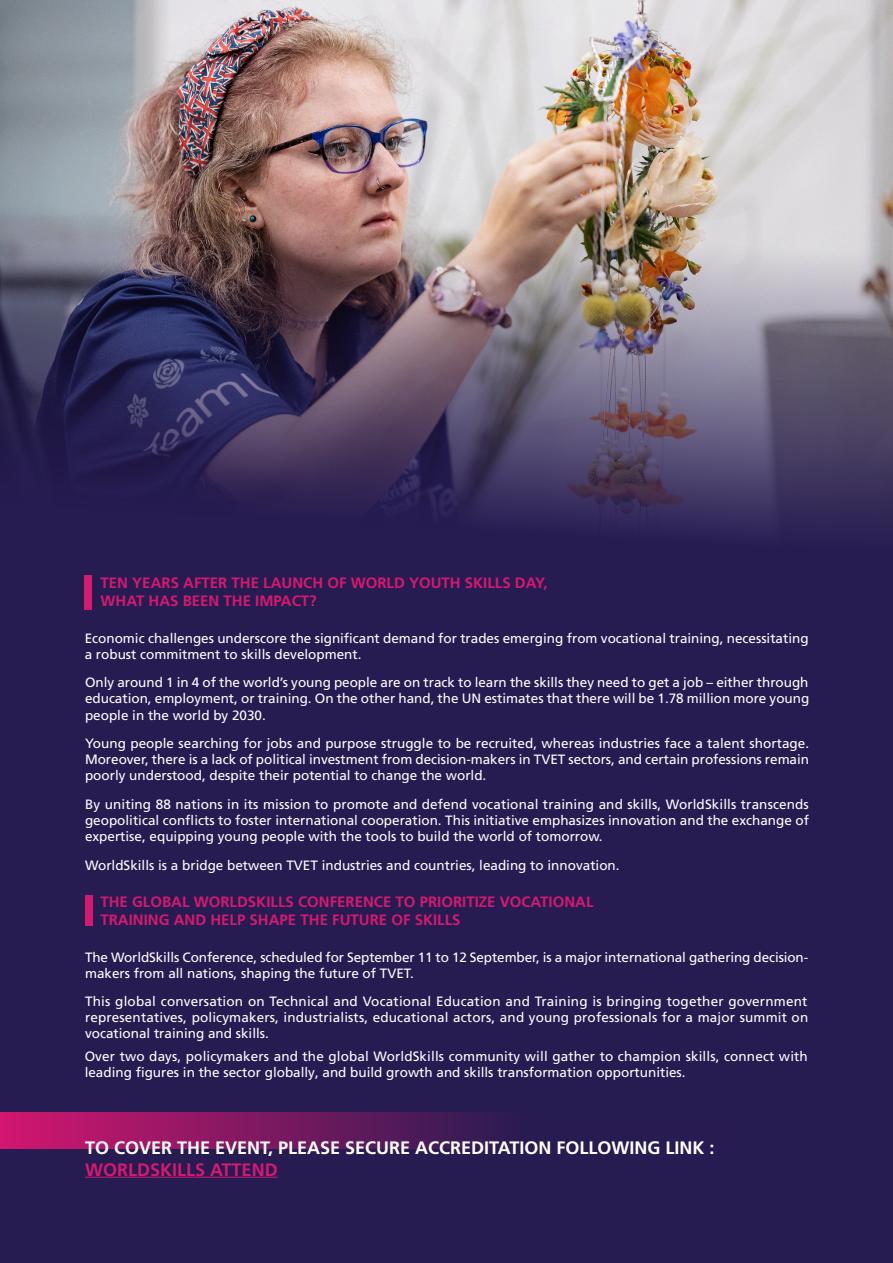
<style>
.page{position:relative;width:893px;height:1263px;background:#271c52}
.page>*{position:absolute;margin:0;border:0;box-sizing:border-box;transform-origin:0 0}
.t1{font:700 18px/21.6px "Frutiger LT Com";color:#fff}
.t2{font:700 15px/18px "Frutiger LT Com";color:#d51970}
.t3{font:13.5px/16.2px "Frutiger LT Com";color:#fff;text-align:justify}
.s1{color:#d51970}
</style>
<div class="page">
<img style="left:0;top:0;width:893px;height:39px">
<img style="left:0;top:39px;width:893px;height:571px">
<div style="left:85px;top:896px;width:7px;height:30px;background:#d51970"></div>
<svg style="left:0;top:1112px;width:496px;height:36px;background:#821861"></svg>
<hr style="left:85px;top:1177px;width:193px;height:1px;background:#d51970">
<div style="left:85px;top:575px;width:7px;height:35px;background:#d51970"></div>
<p class="t2" style="left:101px;top:574px;width:448px">TEN YEARS AFTER THE LAUNCH OF WORLD YOUTH SKILLS DAY,<br>WHAT HAS BEEN THE IMPACT?</p>
<p class="t3" style="left:85px;top:630px;width:725px">Economic challenges underscore the significant demand for trades emerging from vocational training, necessitating a robust commitment to skills development.</p>
<p class="t3" style="left:85px;top:674px;width:726px">Only around 1 in 4 of the world’s young people are on track to learn the skills they need to get a job – either through education, employment, or training. On the other hand, the UN estimates that there will be 1.78 million more young people in the world by 2030.</p>
<p class="t3" style="left:85px;top:735px;width:726px">Young people searching for jobs and purpose struggle to be recruited, whereas industries face a talent shortage.<br>Moreover, there is a lack of political investment from decision-makers in TVET sectors, and certain professions remain poorly understood, despite their potential to change the world.</p>
<p class="t3" style="left:85px;top:796px;width:725px">By uniting 88 nations in its mission to promote and defend vocational training and skills, WorldSkills transcends geopolitical conflicts to foster international cooperation. This initiative emphasizes innovation and the exchange of expertise, equipping young people with the tools to build the world of tomorrow.</p>
<p class="t3" style="left:85px;top:857px;width:536px">WorldSkills is a bridge between TVET industries and countries, leading to innovation.</p>
<p class="t2" style="left:100px;top:893px;width:495px">THE GLOBAL WORLDSKILLS CONFERENCE TO PRIORITIZE VOCATIONAL<br>TRAINING AND HELP SHAPE THE FUTURE OF SKILLS</p>
<p class="t3" style="left:85px;top:948px;width:725px">The WorldSkills Conference, scheduled for September 11 to 12 September, is a major international gathering decision&shy;makers from all nations, shaping the future of TVET.</p>
<p class="t3" style="left:85px;top:993px;width:725px">This global conversation on Technical and Vocational Education and Training is bringing together government representatives, policymakers, industrialists, educational actors, and young professionals for a major summit on vocational training and skills.</p>
<p class="t3" style="left:85px;top:1047px;width:725px">Over two days, policymakers and the global WorldSkills community will gather to champion skills, connect with leading figures in the sector globally, and build growth and skills transformation opportunities.</p>
<p class="t1" style="left:85px;top:1137px;width:631px">TO COVER THE EVENT, PLEASE SECURE ACCREDITATION FOLLOWING LINK :<br><span class="s1">WORLDSKILLS ATTEND</span></p>
</div>
